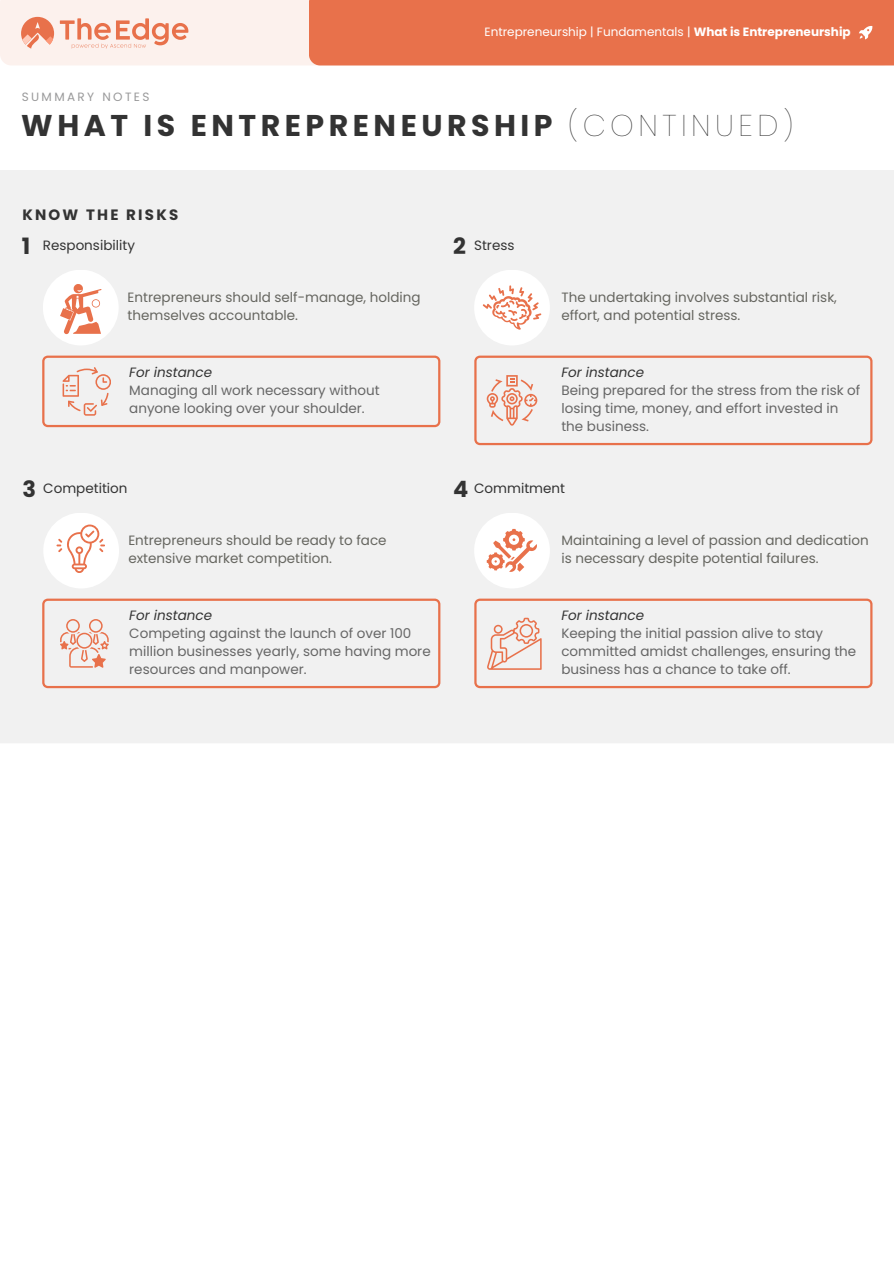
<style>
.page{position:relative;width:894px;height:1264px;background:#fff}
.page>*{position:absolute;margin:0;border:0;box-sizing:border-box;transform-origin:0 0}
.t1{font:700 30px "Poppins";letter-spacing:.15em;color:#333}
.t2{font:700 22.5px "Poppins";color:#333}
.t3{font:700 15px "Poppins";letter-spacing:.15em;color:#333}
.t4{font:13.5px/18px "Poppins";color:#666}
.t5{font:13.5px/18px "Poppins";color:#666660}
.t6{font:13.5px "Poppins";color:#333}
.t7{font:12px "Poppins";color:#fff}
.t8{font:12px "Poppins";letter-spacing:.2em;color:#99999a}
.s1{font-weight:700}
.s2{font-weight:100}
.s3{font-style:italic;color:#333}
</style>
<div class="page">
<div style="left:0;top:0;width:309px;height:65px;background:#fcf1ed"></div>
<div style="left:309px;top:0;width:584px;height:65px;background:#e8714b"></div>
<div style="left:0;top:170px;width:893px;height:573px;background:#f1f1f1"></div>
<div style="left:43px;top:270px;width:76px;height:75px;background:#fff;border-radius:50%"></div>
<div style="left:43px;top:512px;width:76px;height:76px;background:#fff;border-radius:50%"></div>
<div style="left:474px;top:270px;width:75px;height:75px;background:#fff;border-radius:50%"></div>
<div style="left:474px;top:512px;width:75px;height:76px;background:#fff;border-radius:50%"></div>
<svg style="left:60px;top:284px;width:41px;height:50px"></svg>
<svg style="left:42px;top:355px;width:398px;height:72px"></svg>
<svg style="left:482px;top:285px;width:59px;height:45px"></svg>
<svg style="left:474px;top:355px;width:398px;height:90px"></svg>
<svg style="left:56px;top:524px;width:49px;height:49px"></svg>
<svg style="left:42px;top:598px;width:398px;height:90px"></svg>
<svg style="left:486px;top:529px;width:51px;height:43px"></svg>
<svg style="left:474px;top:598px;width:398px;height:90px"></svg>
<svg style="left:21px;top:17px;width:33px;height:31px"></svg>
<svg style="left:60px;top:18px;width:128px;height:31px;background:#f5c9bb"></svg>
<h2 class="t7" style="left:484px;top:23px;width:367px">Entrepreneurship | Fundamentals | <span class="s1">What is Entrepreneurship</span></h2>
<h4 class="t8" style="left:22px;top:88px;width:129px">SUMMARY NOTES</h4>
<h1 class="t1" style="left:21px;top:104px;width:773px">WHAT IS ENTREPRENEURSHIP <span class="s2">(CONTINUED)</span></h1>
<h3 class="t3" style="left:22px;top:204px;width:157px">KNOW THE RISKS</h3>
<h3 class="t2" style="left:22px;top:230px;width:10px">1</h3>
<h3 class="t2" style="left:453px;top:230px;width:14px">2</h3>
<p class="t6" style="left:43px;top:235px;width:94px">Responsibility</p>
<p class="t6" style="left:474px;top:235px;width:42px">Stress</p>
<p class="t5" style="left:128px;top:288px;width:294px">Entrepreneurs should self-manage, holding themselves accountable.</p>
<p class="t4" style="left:129px;top:363px;width:252px"><span class="s3">For instance<br></span>Managing all work necessary without anyone looking over your shoulder.</p>
<p class="t5" style="left:561px;top:288px;width:277px">The undertaking involves substantial risk, effort, and potential stress.</p>
<p class="t4" style="left:561px;top:363px;width:300px"><span class="s3">For instance<br></span>Being prepared for the stress from the risk of losing time, money, and effort invested in the business.</p>
<p class="t2" style="left:22px;top:473px;width:15px">3</p>
<p class="t6" style="left:43px;top:479px;width:86px">Competition</p>
<h3 class="t5" style="left:128px;top:531px;width:260px">Entrepreneurs should be ready to face extensive market competition.</h3>
<p class="t4" style="left:129px;top:606px;width:303px"><span class="s3">For instance<br></span>Competing against the launch of over 100 million businesses yearly, some having more resources and manpower.</p>
<h3 class="t2" style="left:453px;top:473px;width:17px">4</h3>
<h3 class="t6" style="left:474px;top:479px;width:92px">Commitment</h3>
<p class="t5" style="left:561px;top:531px;width:309px">Maintaining a level of passion and dedication is necessary despite potential failures.</p>
<p class="t4" style="left:561px;top:606px;width:296px"><span class="s3">For instance<br></span>Keeping the initial passion alive to stay committed amidst challenges, ensuring the business has a chance to take off.</p>
</div>
